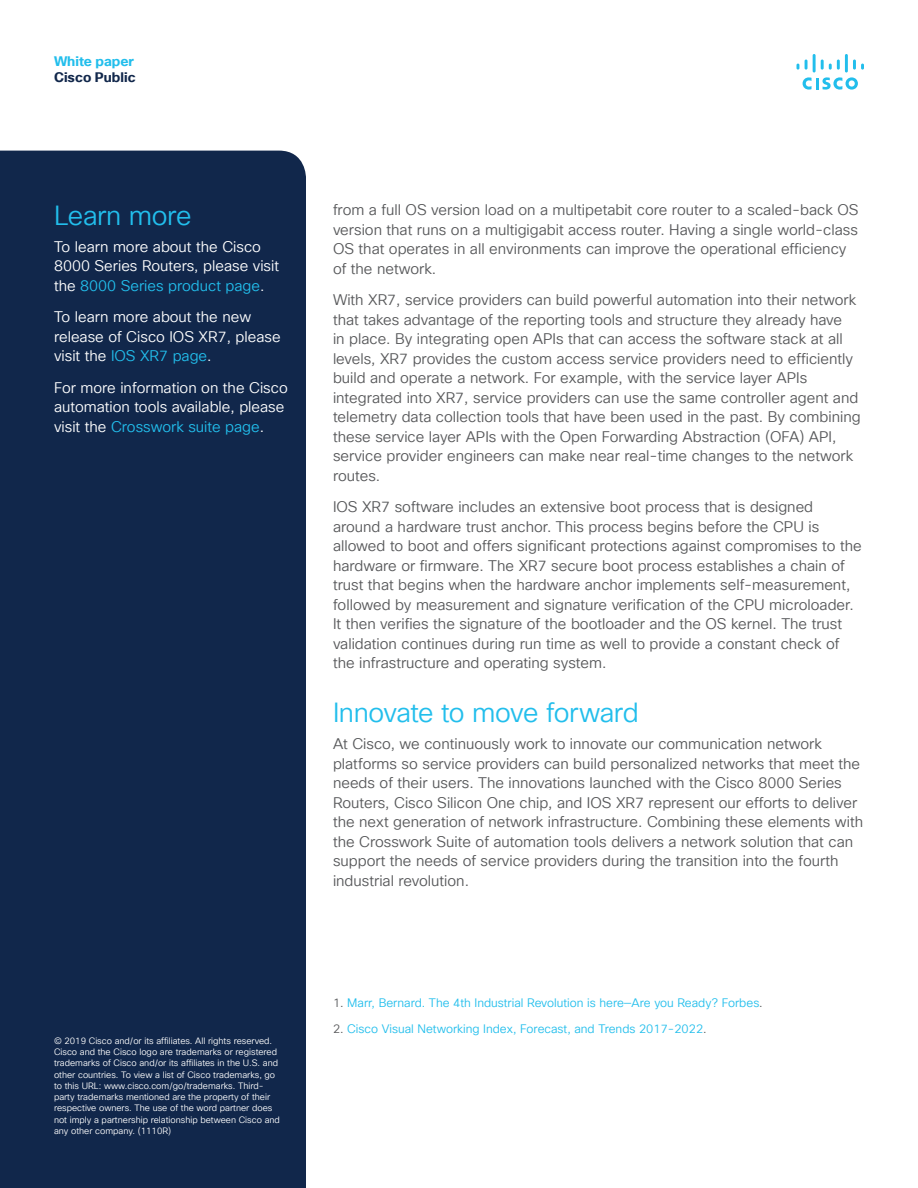
<style>
.page{position:relative;width:918px;height:1188px;background:#fff}
.page>*{position:absolute;margin:0;border:0;box-sizing:border-box;transform-origin:0 0}
.t1{font:27px "Cisco Sans TT Light";letter-spacing:-.02em;color:#22beec}
.t2{font:15px/19.5px "Cisco Sans TT Light";color:#57585a}
.t3{font:15px/19.5px "Cisco Sans TT Light";color:#fff}
.t4{font:700 13.5px "Cisco Sans TT";color:#11274b}
.t5{font:700 13.5px "Cisco Sans TT";color:#22beec}
.t6{font:12px "Cisco Sans TT Light";color:#22beec}
.t7{font:9px/11.2px "Cisco Sans TT Light";color:#fff}
.s1{color:#22beec}
.s2{color:#57585a}
</style>
<div class="page">
<svg style="left:803px;top:77px;width:55px;height:13px"></svg>
<svg style="left:797px;top:64px;width:2px;height:6px"></svg>
<svg style="left:805px;top:60px;width:3px;height:10px"></svg>
<hr style="left:813px;top:54px;width:3px;height:19px;background:#22beec">
<svg style="left:821px;top:60px;width:19px;height:10px"></svg>
<hr style="left:845px;top:54px;width:3px;height:19px;background:#22beec">
<svg style="left:853px;top:60px;width:11px;height:10px"></svg>
<div style="left:0;top:151px;width:306px;height:1037px;background:#11274b"></div>
<p class="t5" style="left:54px;top:52px;width:82px">White paper</p>
<p class="t4" style="left:54px;top:69px;width:83px">Cisco Public</p>
<h1 class="t1" style="left:54px;top:198px;width:139px">Learn more</h1>
<p class="t3" style="left:54px;top:237px;width:227px">To learn more about the Cisco<br>8000 Series Routers, please visit the <span class="s1">8000 Series product page</span>.</p>
<p class="t3" style="left:54px;top:308px;width:228px">To learn more about the new release of Cisco IOS XR7, please visit the <span class="s1">IOS XR7 page</span>.</p>
<p class="t3" style="left:54px;top:378px;width:235px">For more information on the Cisco automation tools available, please visit the <span class="s1">Crosswork suite page</span>.</p>
<p class="t7" style="left:54px;top:1035px;width:227px">© 2019 Cisco and/or its affiliates. All rights reserved.<br>Cisco and the Cisco logo are trademarks or registered trademarks of Cisco and/or its affiliates in the U.S. and other countries. To view a list of Cisco trademarks, go to this URL: www.cisco.com/go/trademarks. Third&shy;party trademarks mentioned are the property of their respective owners. The use of the word partner does not imply a partnership relationship between Cisco and any other company. (1110R)</p>
<p class="t2" style="left:333px;top:201px;width:527px">from a full OS version load on a multipetabit core router to a scaled-back OS version that runs on a multigigabit access router. Having a single world-class OS that operates in all environments can improve the operational efficiency of the network.</p>
<p class="t2" style="left:333px;top:291px;width:529px">With XR7, service providers can build powerful automation into their network that takes advantage of the reporting tools and structure they already have<br>in place. By integrating open APIs that can access the software stack at all levels, XR7 provides the custom access service providers need to efficiently build and operate a network. For example, with the service layer APIs integrated into XR7, service providers can use the same controller agent and telemetry data collection tools that have been used in the past. By combining these service layer APIs with the Open Forwarding Abstraction (OFA) API, service provider engineers can make near real-time changes to the network routes.</p>
<p class="t2" style="left:333px;top:498px;width:530px">IOS XR7 software includes an extensive boot process that is designed around a hardware trust anchor. This process begins before the CPU is allowed to boot and offers significant protections against compromises to the hardware or firmware. The XR7 secure boot process establishes a chain of trust that begins when the hardware anchor implements self-measurement, followed by measurement and signature verification of the CPU microloader.<br>It then verifies the signature of the bootloader and the OS kernel. The trust validation continues during run time as well to provide a constant check of the infrastructure and operating system.</p>
<h1 class="t1" style="left:333px;top:695px;width:307px">Innovate to move forward</h1>
<p class="t2" style="left:333px;top:735px;width:532px">At Cisco, we continuously work to innovate our communication network platforms so service providers can build personalized networks that meet the needs of their users. The innovations launched with the Cisco 8000 Series Routers, Cisco Silicon One chip, and IOS XR7 represent our efforts to deliver the next generation of network infrastructure. Combining these elements with the Crosswork Suite of automation tools delivers a network solution that can support the needs of service providers during the transition into the fourth industrial revolution.</p>
<p class="t6" style="left:333px;top:995px;width:431px"><span class="s2">1.</span> Marr, Bernard. The 4th Industrial Revolution is here—Are you Ready? Forbes<span class="s2">.</span></p>
<p class="t6" style="left:333px;top:1021px;width:375px"><span class="s2">2.</span> Cisco Visual Networking Index, Forecast, and Trends 2017-2022<span class="s2">.</span></p>
</div>
